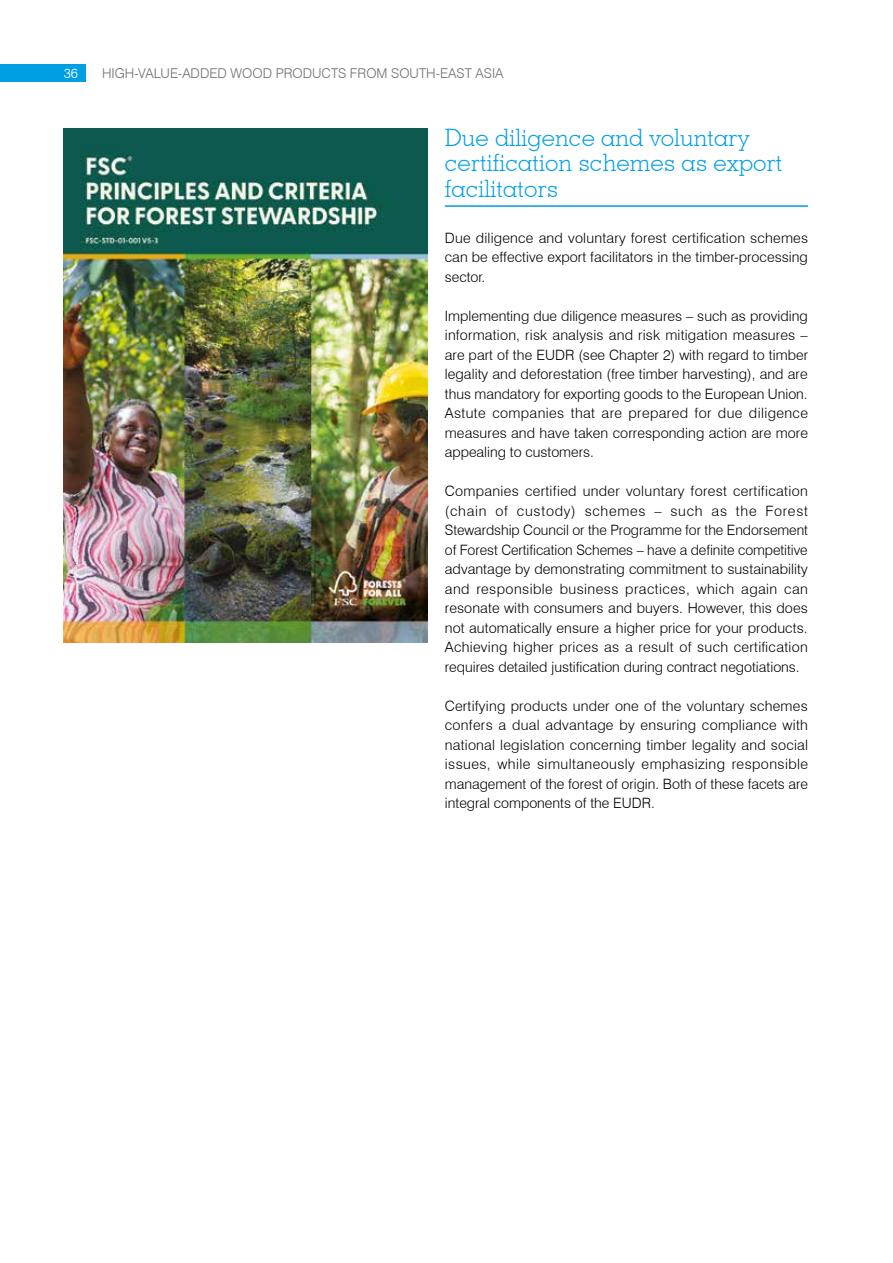
<style>
.page{position:relative;width:893px;height:1263px;background:#fff}
.page>*{position:absolute;margin:0;border:0;box-sizing:border-box;transform-origin:0 0}
.t1{font:300 24px/25.5px "Geometric Slab 703 BT";color:#009fe3}
.t2{font:300 14.25px/19.5px "Swiss 721 BT";color:#000;text-align:justify}
.t3{font:300 13.5px "Swiss 721 BT";color:#706f6f}
.t4{font:300 13.5px "Swiss 721 BT";color:#fff}
</style>
<div class="page">
<div style="left:0;top:64px;width:86px;height:17px;background:#009fe3"></div>
<hr style="left:445px;top:205px;width:363px;height:2px;background:#009fe3">
<img style="left:64px;top:128px;width:363px;height:514px">
<p class="t4" style="left:64px;top:65px;width:16px">36</p>
<p class="t3" style="left:102px;top:65px;width:403px">HIGH-VALUE-ADDED WOOD PRODUCTS FROM SOUTH-EAST ASIA</p>
<h1 class="t1" style="left:445px;top:124px;width:339px">Due diligence and voluntary certification schemes as export facilitators</h1>
<p class="t2" style="left:445px;top:228px;width:365px">Due diligence and voluntary forest certification schemes can be effective export facilitators in the timber-processing sector.</p>
<p class="t2" style="left:445px;top:306px;width:365px">Implementing due diligence measures – such as providing information, risk analysis and risk mitigation measures – are part of the EUDR (see Chapter 2) with regard to timber legality and deforestation (free timber harvesting), and are thus mandatory for exporting goods to the European Union.<br>Astute companies that are prepared for due diligence measures and have taken corresponding action are more appealing to customers.</p>
<p class="t2" style="left:445px;top:481px;width:365px">Companies certified under voluntary forest certification (chain of custody) schemes – such as the Forest Stewardship Council or the Programme for the Endorsement of Forest Certification Schemes – have a definite competitive advantage by demonstrating commitment to sustainability and responsible business practices, which again can resonate with consumers and buyers. However, this does not automatically ensure a higher price for your products.<br>Achieving higher prices as a result of such certification requires detailed justification during contract negotiations.</p>
<p class="t2" style="left:445px;top:696px;width:365px">Certifying products under one of the voluntary schemes confers a dual advantage by ensuring compliance with national legislation concerning timber legality and social issues, while simultaneously emphasizing responsible management of the forest of origin. Both of these facets are integral components of the EUDR.</p>
</div>
